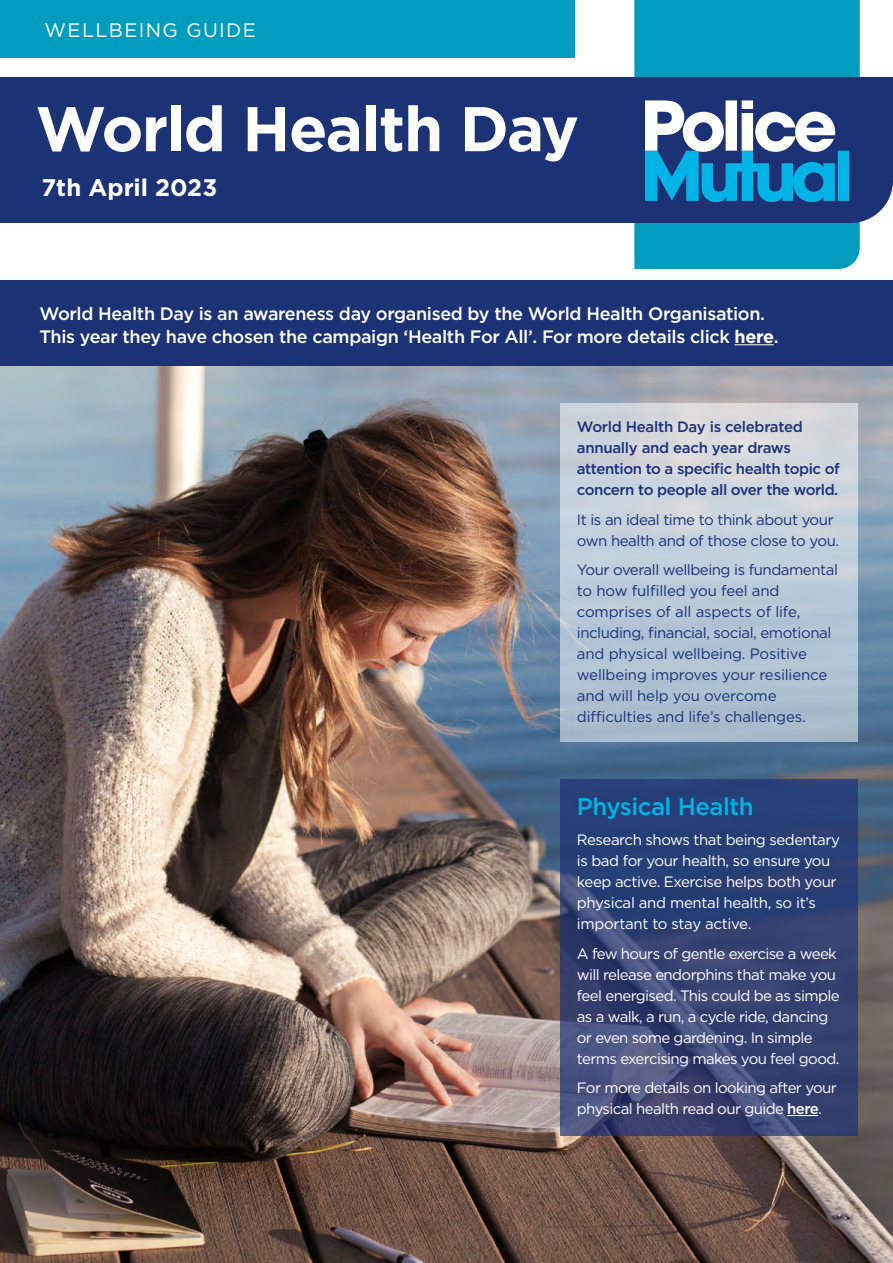
<style>
.page{position:relative;width:893px;height:1263px;background:#fff}
.page>*{position:absolute;margin:0;border:0;box-sizing:border-box;transform-origin:0 0}
.t1{font:700 63px "Gotham";letter-spacing:-.025em;color:#fff}
.t2{font:500 24px "Gotham";letter-spacing:-.02em;color:#00b5e5}
.t3{font:700 24px "Gotham";color:#fff}
.Page_Intro_Box{font:19.5px "Gotham";letter-spacing:.07em;color:#fff}
.t4{font:500 18px/22.5px "Gotham";letter-spacing:-.02em;color:#fff}
.t5{font:15px/21px "Gotham";letter-spacing:-.04em;color:#fff}
.Body_Copy{font:15px/21px "Gotham";letter-spacing:-.01em;color:#1d3176}
.Intro_Copy_First_pag{font:500 15px/21px "Gotham";letter-spacing:-.03em;color:#1d3176}
.Body_Copy-2{font:15px/21px "Gotham";letter-spacing:-.03em;color:#1d3176}
.s1{font-weight:700}
.s2{font-weight:500}
</style>
<div class="page">
<img style="left:0;top:366px;width:893px;height:897px">
<div style="left:560px;top:403px;width:297px;height:339px;background:linear-gradient(to bottom,#d9dce0,#a5bbce)"></div>
<div style="left:0;top:281px;width:893px;height:85px;background:#1d3176"></div>
<hr style="left:735px;top:344px;width:39px;height:1px;background:#fff">
<svg style="left:560px;top:779px;width:297px;height:357px;background:#344274"></svg>
<hr style="left:787px;top:1115px;width:31px;height:1px;background:#fff">
<div style="left:634px;top:0;width:226px;height:269px;background:#009dbe"></div>
<div style="left:0;top:77px;width:893px;height:146px;background:#1d3176"></div>
<div style="left:0;top:0;width:574px;height:58px;background:#009dbe"></div>
<svg style="left:645px;top:100px;width:204px;height:102px"></svg>
<p class="Page_Intro_Box" style="left:45px;top:17px;width:213px">WELLBEING GUIDE</p>
<p class="t1" style="left:36px;top:87px;width:545px">World Health Day</p>
<p class="t3" style="left:41px;top:172px;width:177px">7th April 2023</p>
<p class="t4" style="left:40px;top:303px;width:740px">World Health Day is an awareness day organised by the World Health Organisation.<br>This year they have chosen the campaign ‘Health For All’. For more details click <span class="s1">here</span>.</p>
<p class="Intro_Copy_First_pag" style="left:577px;top:416px;width:264px">World Health Day is celebrated annually and each year draws attention to a specific health topic of concern to people all over the world.</p>
<p class="Body_Copy-2" style="left:577px;top:509px;width:264px">It is an ideal time to think about your own health and of those close to you.</p>
<p class="Body_Copy" style="left:577px;top:559px;width:263px">Your overall wellbeing is fundamental to how fulfilled you feel and comprises of all aspects of life, including, financial, social, emotional and physical wellbeing. Positive wellbeing improves your resilience and will help you overcome difficulties and life’s challenges.</p>
<p class="t2" style="left:577px;top:791px;width:178px">Physical Health</p>
<p class="t5" style="left:577px;top:829px;width:265px">Research shows that being sedentary is bad for your health, so ensure you keep active. Exercise helps both your physical and mental health, so it’s important to stay active.</p>
<p class="t5" style="left:577px;top:942px;width:264px">A few hours of gentle exercise a week will release endorphins that make you feel energised. This could be as simple as a walk, a run, a cycle ride, dancing or even some gardening. In simple terms exercising makes you feel good.</p>
<p class="t5" style="left:577px;top:1077px;width:262px">For more details on looking after your physical health read our guide <span class="s2">here</span>.</p>
</div>
